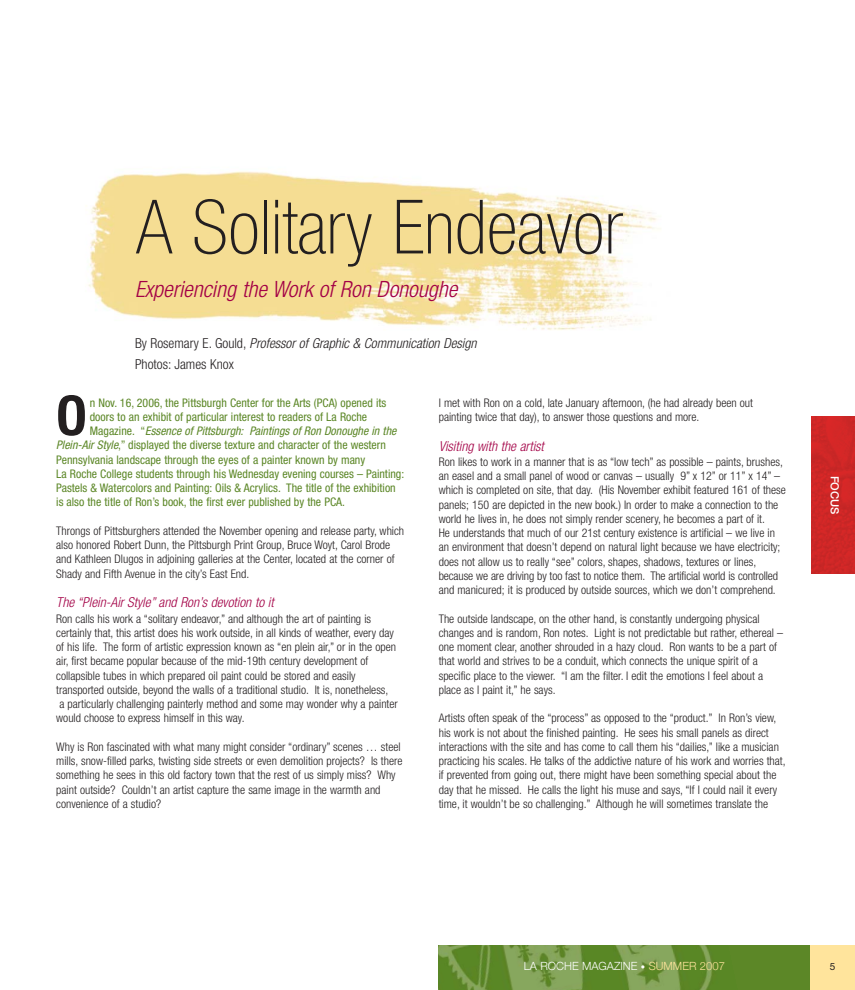
<style>
.page{position:relative;width:855px;height:990px;background:#fff}
.page>*{position:absolute;margin:0;border:0;box-sizing:border-box;transform-origin:0 0}
.t1{font:100 condensed 75px "Helvetica Neue";color:#231f20}
.t2{font:700 condensed 55px "Helvetica Neue";color:#231f20}
.t3{font:italic 300 condensed 22.5px "Helvetica Neue";color:#a30046}
.t4{font:italic 300 condensed 13.75px/21px "Helvetica Neue";color:#231f20}
.t5{font:italic 300 condensed 13.75px "Helvetica Neue";color:#a30046}
.t6{font:300 condensed 11.88px/14.2px "Helvetica Neue";color:#231f20}
.t7{font:condensed 11.88px "Helvetica Neue";color:#5c8727}
.t8{font:italic condensed 11.88px "Helvetica Neue";color:#5c8727}
.t9{font:300 11.25px "Helvetica Neue";color:#fff}
.t10{font:500 11.25px "Helvetica Neue";color:#fff}
.t11{font:10px "Helvetica Neue";color:#231f20}
.s1{font-style:normal}
.s2{font-style:italic}
.s3{font-size:8.75px}
.s4{color:#ffe49c}
</style>
<div class="page">
<img style="left:88px;top:171px;width:571px;height:159px">
<div style="left:810px;top:945px;width:45px;height:45px;background:#ffe49c"></div>
<div style="left:439px;top:945px;width:371px;height:45px;background:#5c8727"></div>
<img style="left:439px;top:945px;width:273px;height:45px">
<div style="left:811px;top:416px;width:44px;height:158px;background:#ce2727"></div>
<p class="t1" style="left:136px;top:200px;width:488px">A Solitary Endeavor</p>
<p class="t3" style="left:135px;top:281px;width:328px">Experiencing the Work of Ron Donoughe</p>
<p class="t4" style="left:135px;top:334px;width:346px"><span class="s1">B y R o s e m a r y E . G o u l d ,</span> Professor of Graphic &amp; Communication Design<br><span class="s1">Photos: James Knox</span></p>
<p class="t2" style="left:56px;top:396px;width:32px">O</p>
<p class="t7" style="left:90px;top:398px;width:298px">n Nov. 16, 2006, the Pittsburgh Center for the Arts (PCA) opened its</p>
<p class="t7" style="left:90px;top:412px;width:279px">doors to an exhibit of particular interest to readers of La Roche</p>
<p class="t8" style="left:90px;top:427px;width:310px"><span class="s1">M a g a z i n e . “</span> Essence of Pittsburgh: Paintings of Ron Donoughe in the</p>
<p class="t7" style="left:56px;top:441px;width:331px"><span class="s2">Plein-Air Style</span>,” displayed the diverse texture and character of the western</p>
<p class="t7" style="left:56px;top:455px;width:311px">Pennsylvania landscape through the eyes of a painter known by many</p>
<p class="t7" style="left:56px;top:469px;width:350px">La Roche College students through his Wednesday evening courses – Painting:</p>
<p class="t7" style="left:56px;top:484px;width:341px">Pastels &amp; Watercolors and Painting: Oils &amp; Acrylics. The title of the exhibition</p>
<p class="t7" style="left:56px;top:498px;width:290px">is also the title of Ron’s book, the first ever published by the PCA.</p>
<p class="t6" style="left:56px;top:525px;width:350px">Throngs of Pittsburghers attended the November opening and release party, which also honored Robert Dunn, the Pittsburgh Print Group, Bruce Woyt, Carol Brode and Kathleen Dlugos in adjoining galleries at the Center, located at the corner of Shady and Fifth Avenue in the city’s East End.</p>
<p class="t5" style="left:56px;top:598px;width:222px">The “Plein-Air Style” and Ron’s devotion to it</p>
<p class="t6" style="left:56px;top:612px;width:343px">Ron calls his work a “solitary endeavor,” and although the art of painting is certainly that, this artist does his work outside, in all kinds of weather, every day of his life. The form of artistic expression known as “en plein air,” or in the open air, first became popular because of the mid-19th century development of collapsible tubes in which prepared oil paint could be stored and easily transported outside, beyond the walls of a traditional studio. It is, nonetheless,<br>a particularly challenging painterly method and some may wonder why a painter would choose to express himself in this way.</p>
<p class="t6" style="left:56px;top:741px;width:348px">Why is Ron fascinated with what many might consider “ordinary” scenes … steel mills, snow-filled parks, twisting side streets or even demolition projects? Is there something he sees in this old factory town that the rest of us simply miss? Why paint outside? Couldn’t an artist capture the same image in the warmth and convenience of a studio?</p>
<p class="t6" style="left:439px;top:396px;width:316px">I met with Ron on a cold, late January afternoon, (he had already been out painting twice that day), to answer those questions and more.</p>
<p class="t5" style="left:439px;top:441px;width:109px">Visiting with the artist</p>
<p class="t6" style="left:439px;top:456px;width:349px">Ron likes to work in a manner that is as “low tech” as possible – paints, brushes, an easel and a small panel of wood or canvas – usually 9” x 12” or 11” x 14” – which is completed on site, that day. (His November exhibit featured 161 of these panels; 150 are depicted in the new book.) In order to make a connection to the world he lives in, he does not simply render scenery, he becomes a part of it.<br>He understands that much of our 21st century existence is artificial – we live in an environment that doesn’t depend on natural light because we have electricity; does not allow us to really “see” colors, shapes, shadows, textures or lines, because we are driving by too fast to notice them. The artificial world is controlled and manicured; it is produced by outside sources, which we don’t comprehend.</p>
<p class="t6" style="left:439px;top:612px;width:346px">The outside landscape, on the other hand, is constantly undergoing physical changes and is random, Ron notes. Light is not predictable but rather, ethereal – one moment clear, another shrouded in a hazy cloud. Ron wants to be a part of that world and strives to be a conduit, which connects the unique spirit of a specific place to the viewer. “I am the filter. I edit the emotions I feel about a place as I paint it,” he says.</p>
<p class="t6" style="left:439px;top:712px;width:348px">Artists often speak of the “process” as opposed to the “product.” In Ron’s view, his work is not about the finished painting. He sees his small panels as direct interactions with the site and has come to call them his “dailies,” like a musician practicing his scales. He talks of the addictive nature of his work and worries that, if prevented from going out, there might have been something special about the day that he missed. He calls the light his muse and says, “If I could nail it every time, it wouldn’t be so challenging.” Although he will sometimes translate the</p>
<p class="t10" style="left:839px;top:476px;width:40px;rotate:90deg">FOCUS</p>
<p class="t9" style="left:524px;top:960px;width:203px">LA ROCHE MAGAZINE <span class="s3">•</span> <span class="s4">SUMMER 2007</span></p>
<p class="t11" style="left:830px;top:963px;width:7px">5</p>
</div>
